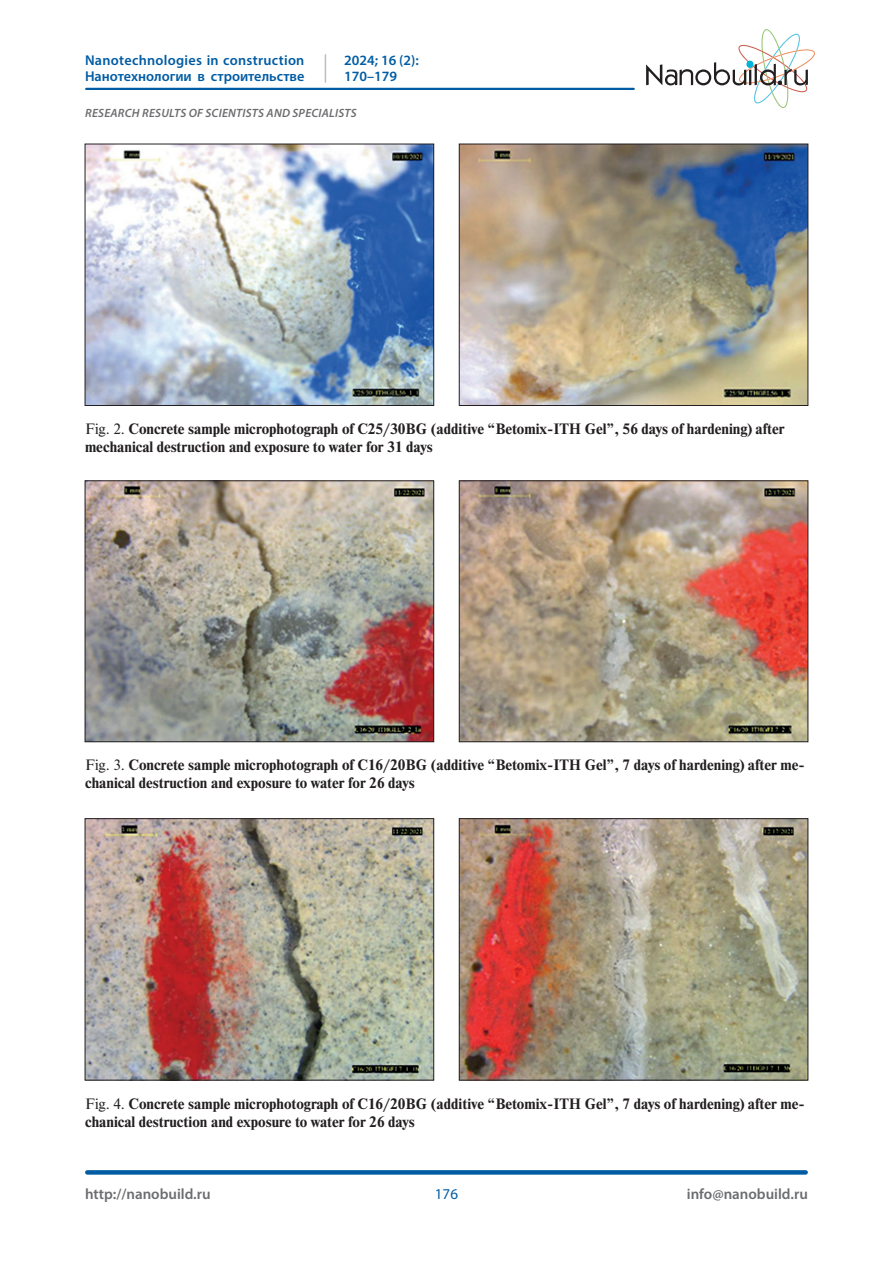
<style>
.page{position:relative;width:893px;height:1263px;background:#fff}
.page>*{position:absolute;margin:0;border:0;box-sizing:border-box;transform-origin:0 0}
.t1{font:700 15px/18px "Newton";color:#231f20}
.t2{font:600 15px "Myriad Pro";color:#6c6d70}
.t3{font:15px "Myriad Pro";color:#015ca3}
.t4{font:600 14.25px/16.5px "Myriad Pro";letter-spacing:.005em;color:#015ca3}
.t5{font:italic 600 12px "Myriad Pro";letter-spacing:.02em;color:#6c6d70}
.s1{font-weight:400}
</style>
<div class="page">
<svg style="left:646px;top:29px;width:169px;height:79px"></svg>
<hr style="left:86px;top:88px;width:548px;height:2px;background:#015ca3">
<div style="left:87px;top:1170px;width:719px;height:5px;background:#015ca3"></div>
<svg style="left:325px;top:55px;width:1px;height:27px"></svg>
<img style="left:87px;top:146px;width:345px;height:258px">
<div style="left:85px;top:144px;width:349px;height:262px;border:1px solid #231f20"></div>
<img style="left:461px;top:146px;width:345px;height:258px">
<div style="left:459px;top:144px;width:349px;height:262px;border:1px solid #231f20"></div>
<img style="left:87px;top:482px;width:345px;height:258px">
<div style="left:85px;top:480px;width:349px;height:262px;border:1px solid #231f20"></div>
<img style="left:461px;top:482px;width:345px;height:258px">
<div style="left:459px;top:480px;width:349px;height:262px;border:1px solid #231f20"></div>
<img style="left:87px;top:820px;width:345px;height:258px">
<div style="left:85px;top:818px;width:349px;height:262px;border:1px solid #231f20"></div>
<img style="left:461px;top:820px;width:345px;height:258px">
<div style="left:459px;top:818px;width:349px;height:262px;border:1px solid #231f20"></div>
<p class="t4" style="left:85px;top:51px;width:221px">Nanotechnologies in construction<br>Нанотехнологии в строительстве</p>
<p class="t4" style="left:344px;top:51px;width:76px">2024; 16 (2):<br>170–179</p>
<p class="t5" style="left:85px;top:105px;width:273px">RESEARCH RESULTS OF SCIENTISTS AND SPECIALISTS</p>
<p class="t1" style="left:85px;top:420px;width:701px"><span class="s1">Fig. 2.</span> Concrete sample microphotograph of С25/30BG (additive “Betomix-ITH Gel”, 56 days of hardening) after mechanical destruction and exposure to water for 31 days</p>
<p class="t1" style="left:85px;top:756px;width:721px"><span class="s1">Fig. 3.</span> Concrete sample microphotograph of С16/20BG (additive “Betomix-ITH Gel”, 7 days of hardening) after me&shy;chanical destruction and exposure to water for 26 days</p>
<p class="t1" style="left:85px;top:1095px;width:721px"><span class="s1">Fig. 4.</span> Concrete sample microphotograph of С16/20BG (additive “Betomix-ITH Gel”, 7 days of hardening) after me&shy;chanical destruction and exposure to water for 26 days</p>
<p class="t2" style="left:85px;top:1184px;width:127px">http://nanobuild.ru</p>
<p class="t2" style="left:687px;top:1184px;width:123px">info@nanobuild.ru</p>
<p class="t3" style="left:435px;top:1185px;width:25px">176</p>
</div>
